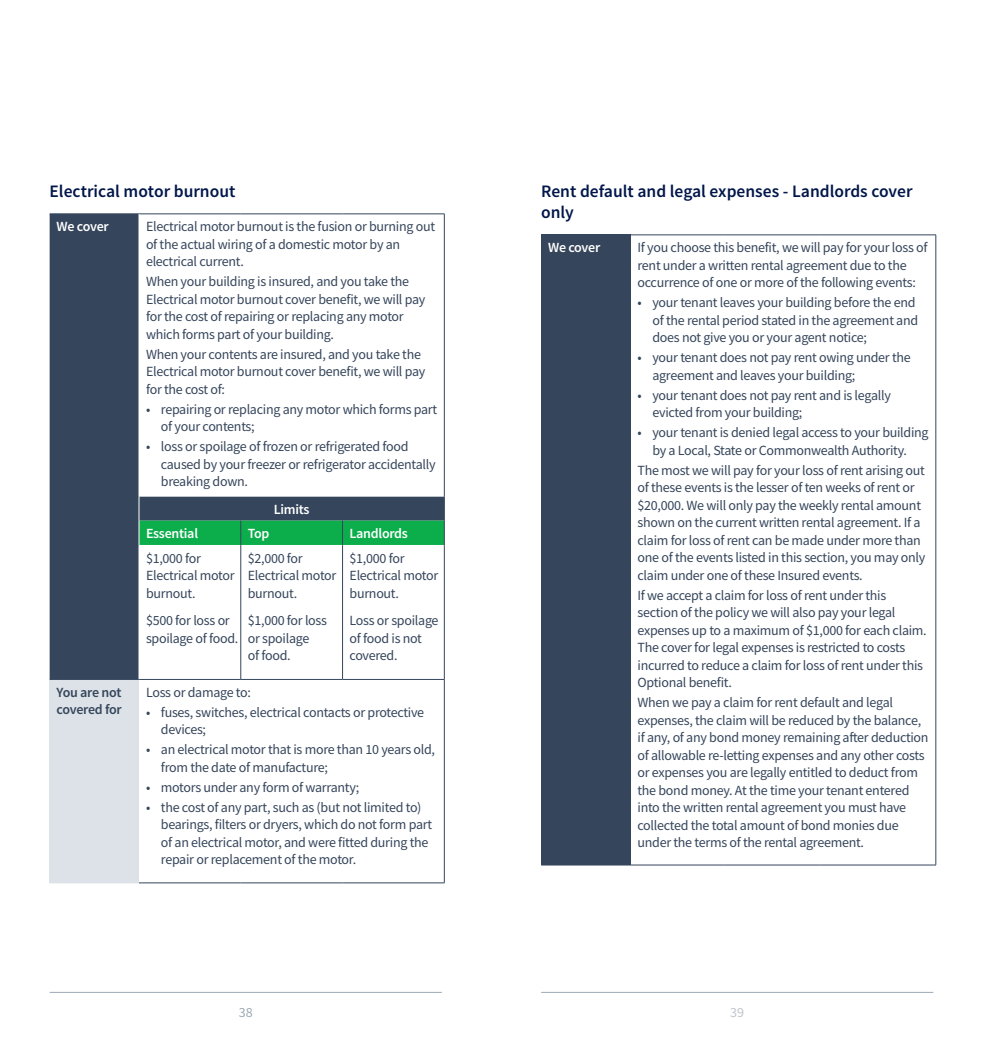
<style>
.page{position:relative;width:983px;height:1042px;background:#fff}
.page>*{position:absolute;margin:0;border:0;box-sizing:border-box;transform-origin:0 0}
._04_Header_Level_3{font:600 17.5px/21px "Source Sans Pro";color:#011649}
.Table_Body{font:14px/17.5px "Source Sans Pro";letter-spacing:-.02em;color:#35455b}
.Table_Heading_1{font:600 14px "Source Sans Pro";letter-spacing:-.02em;color:#fff}
.Table_Heading_1-2{font:600 14px/17.5px "Source Sans Pro";letter-spacing:-.025em;color:#35455b}
.Table_Body-2{font:600 14px "Source Sans Pro";letter-spacing:-.02em;color:#fff}
.t1{font:14px "Source Sans Pro";color:#9da8b4}
.t2{font:14px "Source Sans Pro";color:#c0c5cc}
</style>
<div class="page">
<hr style="left:50px;top:992px;width:391px;height:1px;background:#9da8b4">
<hr style="left:541px;top:992px;width:392px;height:1px;background:#9da8b4">
<svg style="left:50px;top:215px;width:394px;height:464px"></svg>
<div style="left:50px;top:679px;width:89px;height:204px;background:#dce2e7"></div>
<hr style="left:139px;top:545px;width:101px;height:1px;background:#fff">
<hr style="left:241px;top:545px;width:101px;height:1px;background:#fff">
<hr style="left:343px;top:545px;width:101px;height:1px;background:#fff">
<hr style="left:50px;top:214px;width:89px;height:1px;background:#35455b">
<hr style="left:139px;top:214px;width:102px;height:1px;background:#35455b">
<hr style="left:241px;top:214px;width:101px;height:1px;background:#35455b">
<hr style="left:342px;top:214px;width:102px;height:1px;background:#35455b">
<hr style="left:444px;top:214px;width:1px;height:283px;background:#35455b">
<hr style="left:240px;top:545px;width:1px;height:134px;background:#35455b">
<hr style="left:342px;top:545px;width:1px;height:134px;background:#35455b">
<hr style="left:444px;top:545px;width:1px;height:134px;background:#35455b">
<hr style="left:139px;top:679px;width:102px;height:1px;background:#35455b">
<hr style="left:241px;top:679px;width:101px;height:1px;background:#35455b">
<hr style="left:342px;top:679px;width:102px;height:1px;background:#35455b">
<hr style="left:444px;top:679px;width:1px;height:203px;background:#35455b">
<hr style="left:139px;top:882px;width:102px;height:1px;background:#35455b">
<hr style="left:241px;top:882px;width:101px;height:1px;background:#35455b">
<hr style="left:342px;top:882px;width:102px;height:1px;background:#35455b">
<hr style="left:50px;top:679px;width:89px;height:1px;background:#35455b">
<hr style="left:139px;top:214px;width:1px;height:283px;background:#fff">
<hr style="left:139px;top:546px;width:1px;height:133px;background:#fff">
<svg style="left:139px;top:497px;width:306px;height:48px;background:#227b55"></svg>
<div style="left:541px;top:235px;width:89px;height:630px;background:#35455b"></div>
<hr style="left:630px;top:235px;width:94px;height:1px;background:#35455b">
<hr style="left:724px;top:235px;width:95px;height:1px;background:#35455b">
<hr style="left:819px;top:235px;width:116px;height:1px;background:#35455b">
<hr style="left:935px;top:235px;width:1px;height:630px;background:#35455b">
<hr style="left:541px;top:865px;width:89px;height:1px;background:#35455b">
<hr style="left:630px;top:865px;width:94px;height:1px;background:#35455b">
<hr style="left:724px;top:865px;width:95px;height:1px;background:#35455b">
<hr style="left:819px;top:865px;width:116px;height:1px;background:#35455b">
<p class="_04_Header_Level_3" style="left:50px;top:181px;width:187px">Electrical motor burnout</p>
<p class="Table_Heading_1" style="left:57px;top:218px;width:54px">We cover</p>
<p class="Table_Body" style="left:146px;top:218px;width:290px">Electrical motor burnout is the fusion or burning out of the actual wiring of a domestic motor by an electrical current.</p>
<p class="Table_Body" style="left:146px;top:273px;width:281px">When your building is insured, and you take the Electrical motor burnout cover benefit, we will pay for the cost of repairing or replacing any motor which forms part of your building.</p>
<p class="Table_Body" style="left:146px;top:345px;width:281px">When your contents are insured, and you take the<br>Electrical motor burnout cover benefit, we will pay for the cost of:</p>
<p class="Table_Body" style="left:161px;top:400px;width:278px;text-indent:-15px">• repairing or replacing any motor which forms part of your contents;</p>
<p class="Table_Body" style="left:161px;top:438px;width:276px;text-indent:-15px">• loss or spoilage of frozen or refrigerated food caused by your freezer or refrigerator accidentally breaking down.</p>
<p class="Table_Body-2" style="left:274px;top:500px;width:37px">Limits</p>
<p class="Table_Heading_1" style="left:146px;top:525px;width:54px">Essential</p>
<p class="Table_Heading_1" style="left:248px;top:525px;width:23px">Top</p>
<p class="Table_Heading_1" style="left:349px;top:525px;width:60px">Landlords</p>
<p class="Table_Body" style="left:146px;top:549px;width:90px">$1,000 for<br>Electrical motor burnout.</p>
<p class="Table_Body" style="left:146px;top:612px;width:94px">$500 for loss or spoilage of food.</p>
<p class="Table_Body" style="left:248px;top:549px;width:90px">$2,000 for<br>Electrical motor burnout.</p>
<p class="Table_Body" style="left:248px;top:612px;width:81px">$1,000 for loss or spoilage<br>of food.</p>
<p class="Table_Body" style="left:349px;top:549px;width:90px">$1,000 for<br>Electrical motor burnout.</p>
<p class="Table_Body" style="left:349px;top:612px;width:90px">Loss or spoilage of food is not covered.</p>
<p class="Table_Heading_1-2" style="left:57px;top:684px;width:67px">You are not covered for</p>
<p class="Table_Body" style="left:146px;top:683px;width:106px">Loss or damage to:</p>
<p class="Table_Body" style="left:161px;top:703px;width:265px;text-indent:-15px">• fuses, switches, electrical contacts or protective devices;</p>
<p class="Table_Body" style="left:161px;top:741px;width:275px;text-indent:-15px">• an electrical motor that is more than 10 years old, from the date of manufacture;</p>
<p class="Table_Body" style="left:146px;top:778px;width:214px">• motors under any form of warranty;</p>
<p class="Table_Body" style="left:161px;top:798px;width:272px;text-indent:-15px">• the cost of any part, such as (but not limited to) bearings, filters or dryers, which do not form part of an electrical motor, and were fitted during the repair or replacement of the motor.</p>
<p class="_04_Header_Level_3" style="left:541px;top:181px;width:373px">Rent default and legal expenses - Landlords cover only</p>
<p class="Table_Heading_1" style="left:548px;top:239px;width:54px">We cover</p>
<p class="Table_Body" style="left:637px;top:239px;width:291px">If you choose this benefit, we will pay for your loss of rent under a written rental agreement due to the occurrence of one or more of the following events:</p>
<p class="Table_Body" style="left:652px;top:294px;width:267px;text-indent:-15px">• your tenant leaves your building before the end of the rental period stated in the agreement and does not give you or your agent notice;</p>
<p class="Table_Body" style="left:652px;top:349px;width:260px;text-indent:-15px">• your tenant does not pay rent owing under the agreement and leaves your building;</p>
<p class="Table_Body" style="left:652px;top:386px;width:240px;text-indent:-15px">• your tenant does not pay rent and is legally evicted from your building;</p>
<p class="Table_Body" style="left:637px;top:424px;width:292px;text-align:center">• your tenant is denied legal access to your building by a Local, State or Commonwealth Authority.</p>
<p class="Table_Body" style="left:637px;top:461px;width:289px">The most we will pay for your loss of rent arising out of these events is the lesser of ten weeks of rent or $20,000. We will only pay the weekly rental amount shown on the current written rental agreement. If a claim for loss of rent can be made under more than one of the events listed in this section, you may only claim under one of these Insured events.</p>
<p class="Table_Body" style="left:637px;top:586px;width:291px">If we accept a claim for loss of rent under this section of the policy we will also pay your legal expenses up to a maximum of $1,000 for each claim.<br>The cover for legal expenses is restricted to costs incurred to reduce a claim for loss of rent under this Optional benefit.</p>
<p class="Table_Body" style="left:637px;top:694px;width:292px">When we pay a claim for rent default and legal expenses, the claim will be reduced by the balance, if any, of any bond money remaining after deduction of allowable re-letting expenses and any other costs or expenses you are legally entitled to deduct from the bond money. At the time your tenant entered into the written rental agreement you must have collected the total amount of bond monies due under the terms of the rental agreement.</p>
<p class="t1" style="left:239px;top:1004px;width:15px">38</p>
<p class="t2" style="left:730px;top:1004px;width:15px">39</p>
</div>
